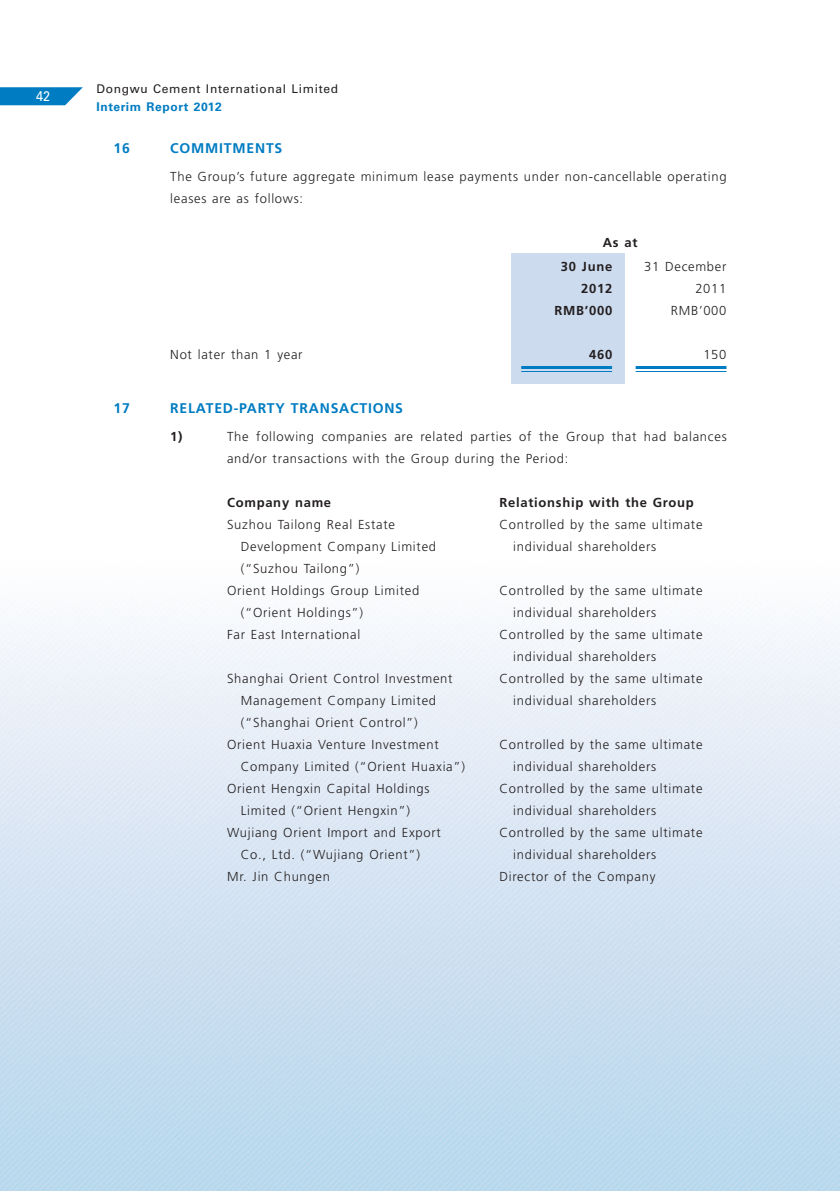
<style>
.page{position:relative;width:840px;height:1191px;background:#fff}
.page>*{position:absolute;margin:0;border:0;box-sizing:border-box;transform-origin:0 0}
.t1{font:700 14px "Frutiger LT Std";letter-spacing:.055em;color:#007cc2}
.t2{font:14px "Univers LT Std";color:#fff;scale:.9 1}
.t3{font:300 13px/22px "Frutiger LT Std";letter-spacing:.055em;color:#231f20}
.t4{font:700 13px/24px "Frutiger LT Std";letter-spacing:.055em;color:#231f20}
.t5{font:12px "Univers LT Std";letter-spacing:.055em;color:#231f20}
.t6{font:700 12px "Univers LT Std";letter-spacing:.055em;color:#007cc2}
</style>
<div class="page">
<img style="left:0;top:253px;width:840px;height:938px">
<svg style="left:0;top:87px;width:83px;height:18px"></svg>
<div style="left:510px;top:253px;width:114px;height:130px;background:#cddbef"></div>
<hr style="left:521px;top:366px;width:90px;height:3px;background:#007cc2">
<hr style="left:521px;top:371px;width:90px;height:1px;background:#007cc2">
<hr style="left:635px;top:366px;width:91px;height:3px;background:#007cc2">
<hr style="left:635px;top:371px;width:91px;height:1px;background:#007cc2">
<p class="t2" style="left:36px;top:88px;width:9px">42</p>
<p class="t5" style="left:96px;top:81px;width:243px">Dongwu Cement International Limited</p>
<p class="t6" style="left:96px;top:99px;width:127px">Interim Report 2012</p>
<p class="t1" style="left:113px;top:140px;width:18px">16</p>
<p class="t1" style="left:170px;top:140px;width:114px">Commitments</p>
<p class="t3" style="left:170px;top:166px;width:557px">The Group’s future aggregate minimum lease payments under non-cancellable operating leases are as follows:</p>
<p class="t4" style="left:560px;top:231px;width:78px;text-indent:42px">As at<br>30 June</p>
<p class="t3" style="left:643px;top:256px;width:84px">31 December</p>
<p class="t4" style="left:580px;top:277px;width:33px">2012</p>
<p class="t3" style="left:695px;top:278px;width:33px">2011</p>
<p class="t4" style="left:554px;top:299px;width:59px">RM B’000</p>
<p class="t3" style="left:670px;top:300px;width:57px">RMB’000</p>
<p class="t3" style="left:170px;top:344px;width:134px">Not later than 1 year</p>
<p class="t4" style="left:588px;top:343px;width:25px">460</p>
<p class="t3" style="left:703px;top:344px;width:25px">150</p>
<p class="t1" style="left:113px;top:400px;width:43px">17 R</p>
<p class="t1" style="left:179px;top:400px;width:225px">elated-party transactions</p>
<p class="t4" style="left:170px;top:424px;width:14px">1)</p>
<p class="t3" style="left:227px;top:425px;width:501px">The following companies are related parties of the Group that had balances and/or transactions with the Group during the Period:</p>
<p class="t4" style="left:227px;top:490px;width:106px">Company name</p>
<p class="t4" style="left:499px;top:490px;width:196px">Relationship with the Group</p>
<p class="t3" style="left:227px;top:513px;width:169px">Suzhou Tailong Real Estate</p>
<p class="t3" style="left:499px;top:513px;width:204px">Controlled by the same ultimate</p>
<p class="t3" style="left:241px;top:535px;width:197px">Development Company Limited</p>
<p class="t3" style="left:513px;top:535px;width:144px">individual shareholders</p>
<p class="t3" style="left:227px;top:557px;width:194px;text-indent:14px">(“Suzhou Tailong”)<br>Orient Holdings Group Limited</p>
<p class="t3" style="left:499px;top:579px;width:204px">Controlled by the same ultimate</p>
<p class="t3" style="left:241px;top:601px;width:124px">(“Orient Holdings”)</p>
<p class="t3" style="left:513px;top:601px;width:144px">individual shareholders</p>
<p class="t3" style="left:227px;top:623px;width:135px">Far East International</p>
<p class="t3" style="left:513px;top:623px;width:191px;text-indent:-14px">Controlled by the same ultimate individual shareholders</p>
<p class="t3" style="left:227px;top:667px;width:227px">Shanghai Orient Control Investment</p>
<p class="t3" style="left:499px;top:667px;width:204px">Controlled by the same ultimate</p>
<p class="t3" style="left:241px;top:689px;width:197px">Management Company Limited</p>
<p class="t3" style="left:513px;top:689px;width:144px">individual shareholders</p>
<p class="t3" style="left:227px;top:711px;width:213px;text-align:center">(“Shanghai Orient Control”)<br>Orient Huaxia Venture Investment</p>
<p class="t3" style="left:499px;top:733px;width:204px">Controlled by the same ultimate</p>
<p class="t3" style="left:241px;top:755px;width:226px">Company Limited (“Orient Huaxia”)</p>
<p class="t3" style="left:513px;top:755px;width:144px">individual shareholders</p>
<p class="t3" style="left:227px;top:777px;width:204px">Orient Hengxin Capital Holdings</p>
<p class="t3" style="left:499px;top:777px;width:204px">Controlled by the same ultimate</p>
<p class="t3" style="left:240px;top:799px;width:171px">Limited (“Orient Hengxin”)</p>
<p class="t3" style="left:513px;top:799px;width:144px">individual shareholders</p>
<p class="t3" style="left:227px;top:821px;width:215px">Wujiang Orient Import and Export</p>
<p class="t3" style="left:499px;top:821px;width:204px">Controlled by the same ultimate</p>
<p class="t3" style="left:240px;top:843px;width:181px">Co., Ltd. (“Wujiang Orient”)</p>
<p class="t3" style="left:513px;top:843px;width:144px">individual shareholders</p>
<p class="t3" style="left:227px;top:865px;width:104px">Mr. Jin Chungen</p>
<p class="t3" style="left:499px;top:865px;width:157px">Director of the Company</p>
</div>
